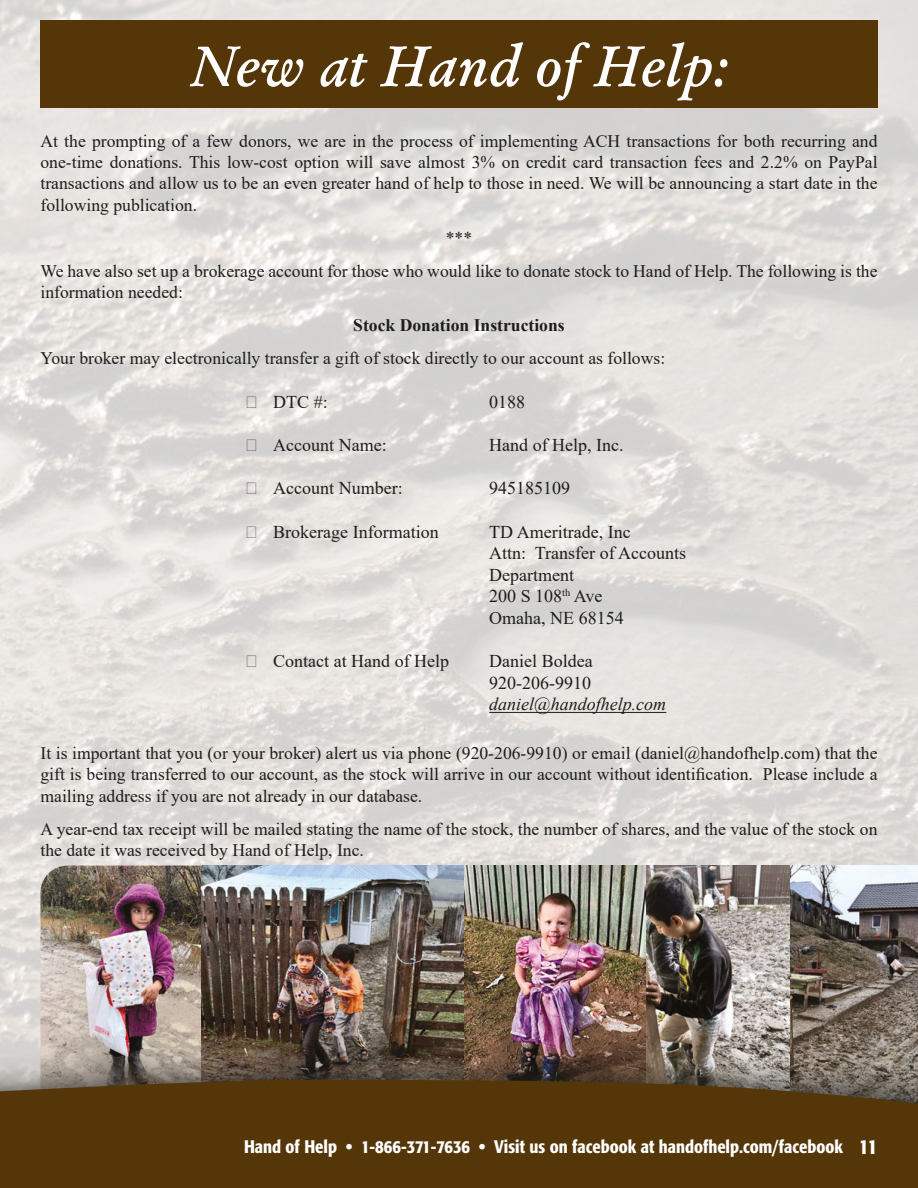
<style>
.page{position:relative;width:918px;height:1188px;background:#fff}
.page>*{position:absolute;margin:0;border:0;box-sizing:border-box;transform-origin:0 0}
.t1{font:italic 600 57px "Garamond";color:#fff}
.t2{font:18px/21.6px "Times New Roman";color:#1d1d1b}
.t3{font:500 condensed 18px "Formata";color:#fff}
.t4{font:italic 18px "Times New Roman";color:#1d1d1b}
.t5{font:17.7px/21.1px "Times New Roman";color:#1d1d1b;text-align:justify}
.t6{font:700 17.7px "Times New Roman";color:#1d1d1b}
.s1{font-size:21px}
</style>
<div class="page">
<img style="left:0;top:0;width:918px;height:1039px">
<img style="left:40px;top:866px;width:878px;height:173px">
<div style="left:40px;top:20px;width:837px;height:88px;background:#543608"></div>
<hr style="left:489px;top:712px;width:177px;height:1px;background:#1d1d1b">
<div style="left:0;top:1039px;width:918px;height:149px;background:#1d1d1b;opacity:.8"></div>
<svg style="left:0;top:1072px;width:918px;height:116px;background:#563a11"></svg>
<h1 class="t1" style="left:190px;top:28px;width:540px">New at Hand of Help:</h1>
<p class="t5" style="left:40px;top:130px;width:839px">At the prompting of a few donors, we are in the process of implementing ACH transactions for both recurring and one-time donations. This low-cost option will save almost 3% on credit card transaction fees and 2.2% on PayPal transactions and allow us to be an even greater hand of help to those in need. We will be announcing a start date in the following publication.</p>
<p class="t5" style="left:40px;top:221px;width:839px;line-height:33.2px;text-align:center">***<br>We have also set up a brokerage account for those who would like to donate stock to Hand of Help. The following is the</p>
<p class="t5" style="left:40px;top:281px;width:144px">information needed:</p>
<p class="t6" style="left:353px;top:313px;width:213px">Stock Donation Instructions</p>
<p class="t5" style="left:40px;top:347px;width:626px">Your broker may electronically transfer a gift of stock directly to our account as follows:</p>
<p class="t2" style="left:246px;top:391px;width:83px">• DTC #:</p>
<p class="t2" style="left:489px;top:391px;width:37px">0188</p>
<p class="t2" style="left:246px;top:434px;width:142px">• Account Name:</p>
<p class="t2" style="left:489px;top:434px;width:136px">Hand of Help, Inc.</p>
<p class="t2" style="left:246px;top:477px;width:158px">• Account Number:</p>
<p class="t2" style="left:489px;top:477px;width:82px">945185109</p>
<p class="t2" style="left:246px;top:520px;width:194px">• Brokerage Information</p>
<p class="t2" style="left:489px;top:520px;width:199px">TD Ameritrade, Inc<br>Attn: Transfer of Accounts<br>Department<br>200 S 108<sup>th</sup> Ave<br>Omaha, NE 68154</p>
<p class="t2" style="left:246px;top:650px;width:204px">• Contact at Hand of Help</p>
<p class="t2" style="left:489px;top:650px;width:105px">Daniel Boldea<br>920-206-9910</p>
<p class="t4" style="left:489px;top:692px;width:179px">daniel@handofhelp.com</p>
<p class="t5" style="left:40px;top:742px;width:839px">It is important that you (or your broker) alert us via phone (920-206-9910) or email (daniel@handofhelp.com) that the gift is being transferred to our account, as the stock will arrive in our account without identification. Please include a mailing address if you are not already in our database.</p>
<p class="t5" style="left:40px;top:818px;width:839px">A year-end tax receipt will be mailed stating the name of the stock, the number of shares, and the value of the stock on the date it was received by Hand of Help, Inc.</p>
<p class="t3" style="left:244px;top:1135px;width:635px">Hand of Help • 1-866-371-7636 • Visit us on facebook at handofhelp.com/facebook <span class="s1">11</span></p>
</div>
